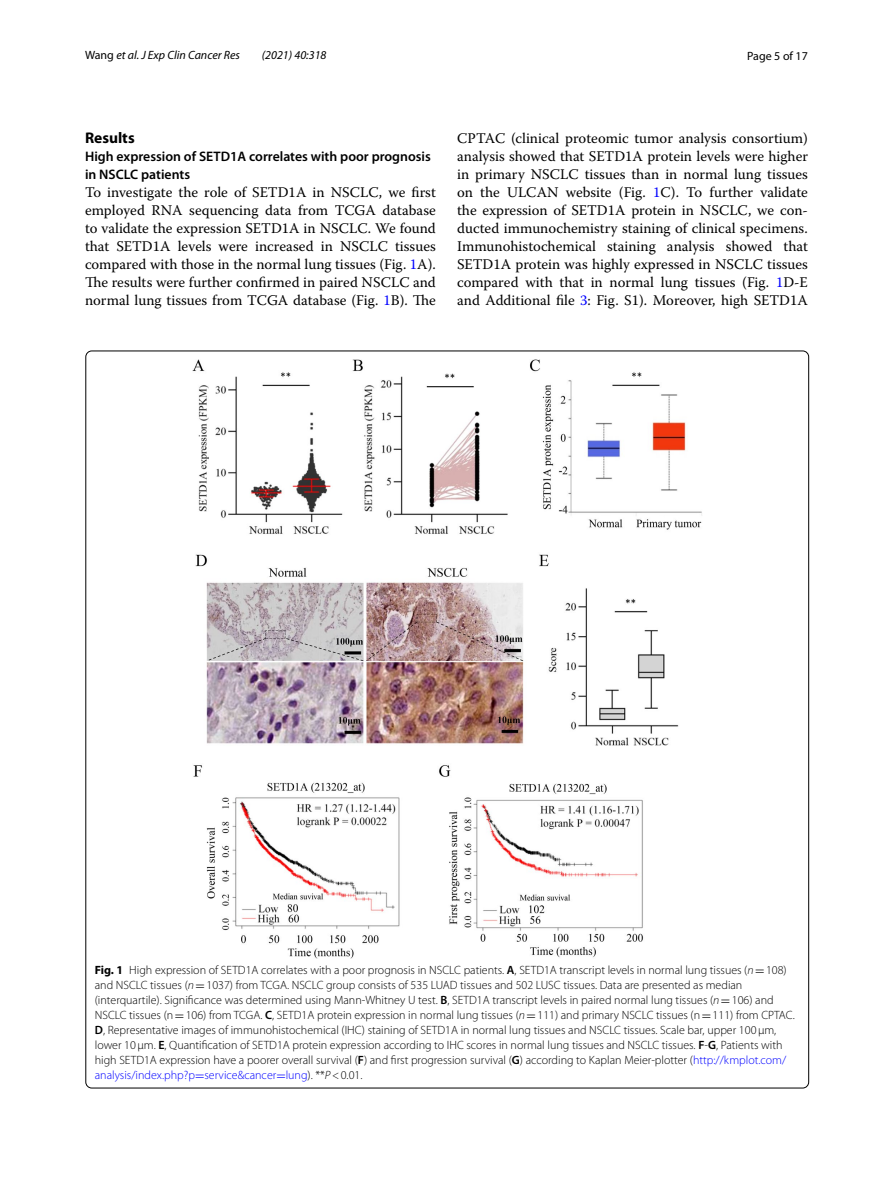
<style>
.page{position:relative;width:893px;height:1187px;background:#fff}
.page>*{position:absolute;margin:0;border:0;box-sizing:border-box;transform-origin:0 0}
.t1{font:700 15.45px "Myriad Pro";color:#000}
.t2{font:14.7px/18px "Warnock Pro";color:#000;text-align:justify}
.t3{font:600 13.8px/18px "Myriad Pro";color:#000}
.t4{font:300 12px/15px "Myriad Pro";color:#000}
.t5{font:italic 12px "Myriad Pro";color:#000}
.t6{font:12px "Myriad Pro";color:#000}
.s1{font-style:normal}
.s2{color:#00f}
.s3{font-weight:700}
.s4{font-weight:600}
.s5{font-style:italic}
.s6{font-family:"MTSY";font-weight:400}
.s7{font-family:"MTSY";font-weight:400;color:#00f}
</style>
<div class="page">
<img style="left:192px;top:360px;width:510px;height:598px">
<p class="t5" style="left:85px;top:48px;width:156px"><span class="s1">Wang</span> et al. J Exp Clin Cancer Res</p>
<p class="t5" style="left:262px;top:48px;width:66px">(2021) 40:318</p>
<p class="t6" style="left:747px;top:48px;width:62px">Page 5 of 17</p>
<p class="t1" style="left:85px;top:128px;width:51px">Results</p>
<p class="t3" style="left:85px;top:147px;width:347px">High expression of SETD1A correlates with poor prognosis in NSCLC patients</p>
<p class="t2" style="left:85px;top:183px;width:352px">To investigate the role of SETD1A in NSCLC, we first employed RNA sequencing data from TCGA database to validate the expression SETD1A in NSCLC. We found that SETD1A levels were increased in NSCLC tissues compared with those in the normal lung tissues (Fig. <span class="s2">1</span>A).<br>The results were further confirmed in paired NSCLC and normal lung tissues from TCGA database (Fig. <span class="s2">1</span>B). The</p>
<p class="t2" style="left:457px;top:128px;width:352px">CPTAC (clinical proteomic tumor analysis consortium) analysis showed that SETD1A protein levels were higher in primary NSCLC tissues than in normal lung tissues on the ULCAN website (Fig. <span class="s2">1</span>C). To further validate the expression of SETD1A protein in NSCLC, we con&shy;ducted immunochemistry staining of clinical specimens.<br>Immunohistochemical staining analysis showed that SETD1A protein was highly expressed in NSCLC tissues compared with that in normal lung tissues (Fig. <span class="s2">1</span>D-E and Additional file <span class="s2">3</span>: Fig. S1). Moreover, high SETD1A</p>
<p class="t4" style="left:95px;top:962px;width:701px"><span class="s3">Fig. 1</span> High expression of SETD1A correlates with a poor prognosis in NSCLC patients. <span class="s4">A</span>, SETD1A transcript levels in normal lung tissues (<span class="s5">n</span><span class="s6">=</span>108) and NSCLC tissues (<span class="s5">n</span><span class="s6">=</span>1037) from TCGA. NSCLC group consists of 535 LUAD tissues and 502 LUSC tissues. Data are presented as median (interquartile). Significance was determined using Mann-Whitney U test. <span class="s4">B</span>, SETD1A transcript levels in paired normal lung tissues (<span class="s5">n</span><span class="s6">=</span>106) and NSCLC tissues (n<span class="s6">=</span>106) from TCGA. <span class="s4">C</span>, SETD1A protein expression in normal lung tissues (<span class="s5">n</span><span class="s6">=</span>111) and primary NSCLC tissues (n<span class="s6">=</span>111) from CPTAC.<br><span class="s4">D</span>, Representative images of immunohistochemical (IHC) staining of SETD1A in normal lung tissues and NSCLC tissues. Scale bar, upper 100μm, lower 10μm. <span class="s4">E</span>, Quantification of SETD1A protein expression according to IHC scores in normal lung tissues and NSCLC tissues. <span class="s4">F</span>-<span class="s4">G</span>, Patients with high SETD1A expression have a poorer overall survival (<span class="s4">F</span>) and first progression survival (<span class="s4">G</span>) according to Kaplan Meier-plotter (<span class="s2">http://kmplot.com/ analysis/index.php?p</span><span class="s7">=</span><span class="s2">service&amp;cancer</span><span class="s7">=</span><span class="s2">lung</span>). **<span class="s5">P</span>&lt;0.01.</p>
</div>
